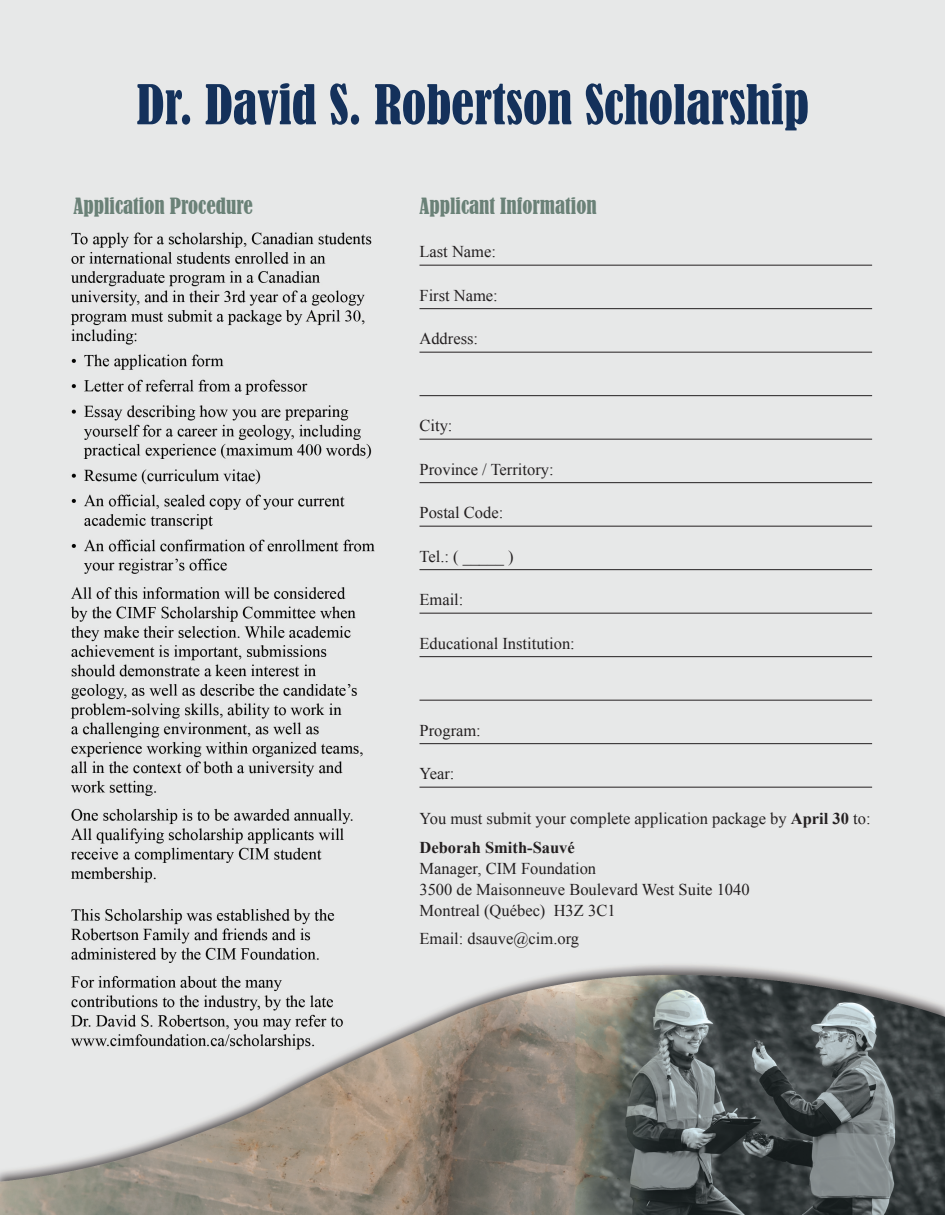
<style>
.page{position:relative;width:945px;height:1215px;background:#fff}
.page>*{position:absolute;margin:0;border:0;box-sizing:border-box;transform-origin:0 0}
.t1{font:condensed 51px "Bernard";color:#14315b}
.t2{font:condensed 21px "Bernard";color:#6a8177}
.t3{font:16.5px "Times New Roman";color:#231f20}
.t4{font:700 16.5px "Times New Roman";color:#231f20}
.s1{font-weight:700}
</style>
<div class="page">
<img style="left:0;top:0;width:945px;height:1215px">
<hr style="left:420px;top:265px;width:452px;height:1px;background:#231f20">
<hr style="left:420px;top:308px;width:452px;height:1px;background:#231f20">
<hr style="left:420px;top:352px;width:452px;height:1px;background:#231f20">
<hr style="left:420px;top:395px;width:452px;height:1px;background:#231f20">
<hr style="left:420px;top:439px;width:452px;height:1px;background:#231f20">
<hr style="left:420px;top:482px;width:452px;height:1px;background:#231f20">
<hr style="left:420px;top:526px;width:452px;height:1px;background:#231f20">
<hr style="left:420px;top:569px;width:452px;height:1px;background:#231f20">
<hr style="left:420px;top:613px;width:452px;height:1px;background:#231f20">
<hr style="left:420px;top:656px;width:452px;height:1px;background:#231f20">
<hr style="left:420px;top:700px;width:452px;height:1px;background:#231f20">
<hr style="left:420px;top:743px;width:452px;height:1px;background:#231f20">
<hr style="left:420px;top:787px;width:452px;height:1px;background:#231f20">
<p class="t1" style="left:137px;top:75px;width:674px">Dr. David S. Robertson Scholarship</p>
<p class="t2" style="left:74px;top:194px;width:181px">Application Procedure</p>
<p class="t2" style="left:419px;top:194px;width:179px">Applicant Information</p>
<p class="t3" style="left:419px;top:243px;width:78px">Last Name:</p>
<p class="t3" style="left:419px;top:286px;width:80px">First Name:</p>
<p class="t3" style="left:419px;top:330px;width:60px">Address:</p>
<p class="t3" style="left:419px;top:417px;width:35px">City:</p>
<p class="t3" style="left:419px;top:460px;width:136px">Province / Territory:</p>
<p class="t3" style="left:419px;top:504px;width:85px">Postal Code:</p>
<p class="t3" style="left:419px;top:547px;width:96px">Tel.: ( _____ )</p>
<p class="t3" style="left:419px;top:591px;width:46px">Email:</p>
<p class="t3" style="left:419px;top:634px;width:157px">Educational Institution:</p>
<p class="t3" style="left:419px;top:721px;width:63px">Program:</p>
<p class="t3" style="left:419px;top:765px;width:36px">Year:</p>
<p class="t3" style="left:419px;top:810px;width:453px">You must submit your complete application package by <span class="s1">April 30</span> to:</p>
<p class="t4" style="left:419px;top:838px;width:157px">Deborah Smith-Sauvé</p>
<p class="t3" style="left:419px;top:859px;width:178px">Manager, CIM Foundation</p>
<p class="t3" style="left:419px;top:880px;width:332px">3500 de Maisonneuve Boulevard West Suite 1040</p>
<p class="t3" style="left:419px;top:901px;width:198px">Montreal (Québec) H3Z 3C1</p>
<p class="t3" style="left:419px;top:929px;width:161px">Email: dsauve@cim.org</p>
</div>
